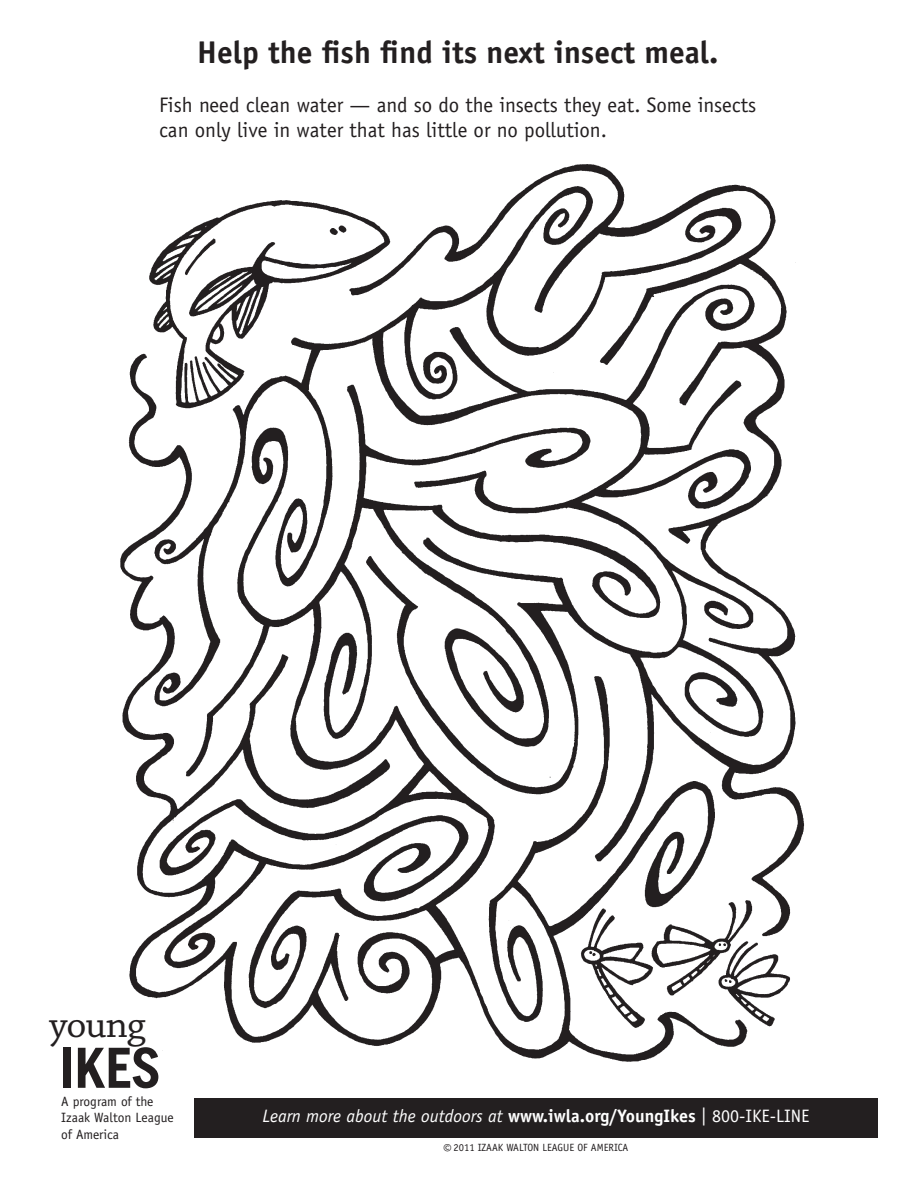
<style>
.page{position:relative;width:918px;height:1188px;background:#fff}
.page>*{position:absolute;margin:0;border:0;box-sizing:border-box;transform-origin:0 0}
.t1{font:700 55.5px "Trade Gothic";color:#231f20}
.t2{font:39.75px "Chaparral Pro";letter-spacing:-.02em;color:#231f20}
.t3{font:700 31.5px "Officina Sans Std";color:#231f20}
.t4{font:21px/25.2px "Officina Sans Std";color:#231f20}
.t5{font:italic 18px "Officina Sans Std";color:#fff}
.t6{font:13.5px/16.5px "Officina Sans Std";color:#231f20}
.t7{font:10.5px "Officina Sans Std";color:#231f20}
.s1{font-weight:700;font-style:normal}
.s2{font-style:normal}
.s3{font-size:15.75px}
</style>
<div class="page">
<div style="left:194px;top:1098px;width:684px;height:40px;background:#231f20"></div>
<img style="left:120px;top:164px;width:685px;height:898px">
<p class="t3" style="left:197px;top:33px;width:523px">Help the fish find its next insect meal.</p>
<p class="t4" style="left:159px;top:92px;width:599px">Fish need clean water — and so do the insects they eat. Some insects can only live in water that has little or no pollution.</p>
<h2 class="t2" style="left:49px;top:1002px;width:98px">young</h2>
<h1 class="t1" style="left:59px;top:1034px;width:104px">IKES</h1>
<p class="t6" style="left:61px;top:1093px;width:114px">A program of the<br>Izaak Walton League of America</p>
<p class="t5" style="left:262px;top:1105px;width:548px">Learn more about the outdoors at <span class="s1">www.iwla.org/YoungIkes</span> <span class="s2">| 800-IKE-LINE</span></p>
<p class="t7" style="left:443px;top:1141px;width:50px"><span class="s3">©</span>2011 Izaak</p>
<p class="t7" style="left:506px;top:1141px;width:122px">Walton League of America</p>
</div>
